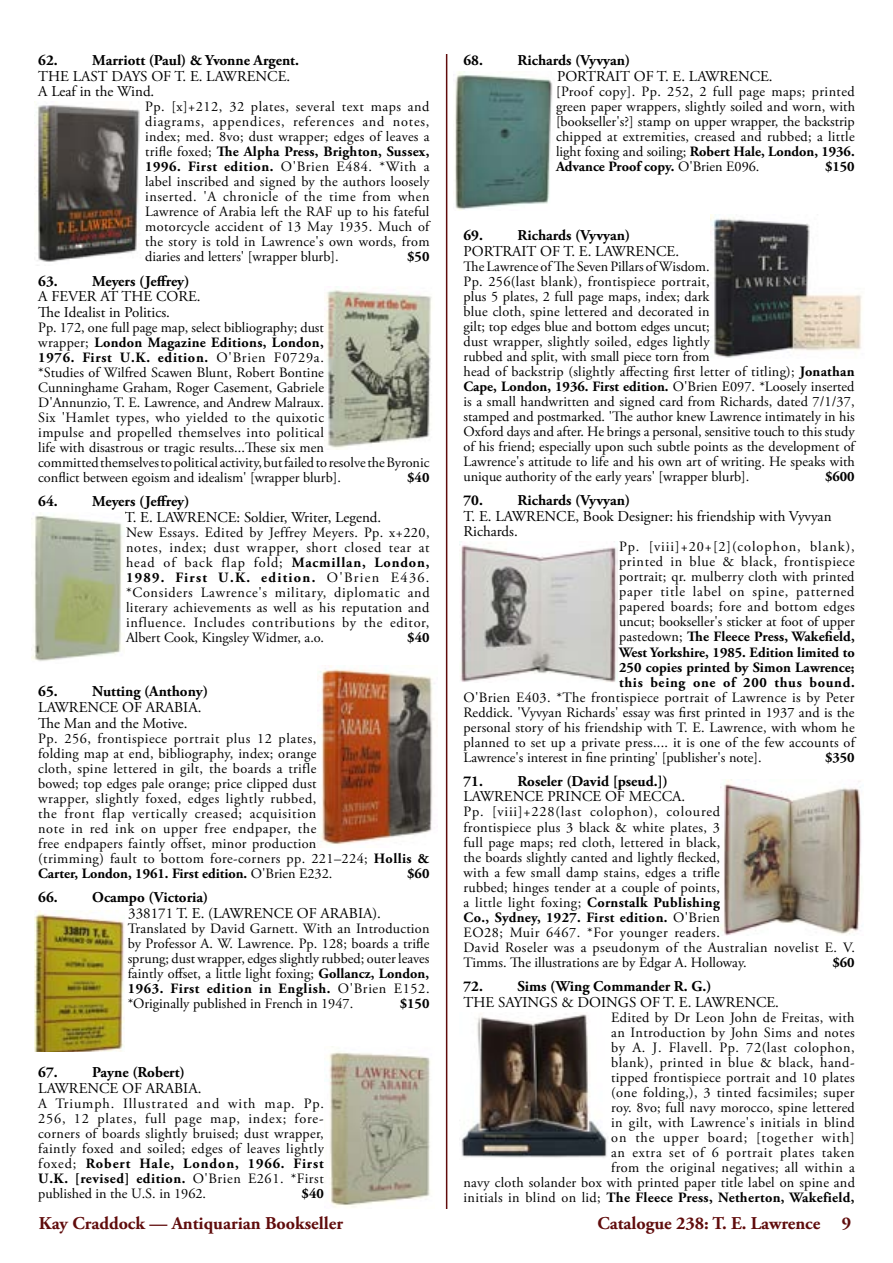
<style>
.page{position:relative;width:893px;height:1263px;background:#fff}
.page>*{position:absolute;margin:0;border:0;box-sizing:border-box;transform-origin:0 0}
.t1{font:700 18px "Adobe Garamond Pro";color:#600c0c}
.t2{font:15px/15.8px "Adobe Garamond Pro";color:#000}
.t3{font:700 15px "Adobe Garamond Pro";color:#000}
.t4{font:14.25px/15px "Adobe Garamond Pro";letter-spacing:.015em;color:#000;text-align:justify}
.t5{font:700 14.25px "Adobe Garamond Pro";color:#000}
.s1{font-weight:700}
</style>
<div class="page">
<hr style="left:446px;top:54px;width:1px;height:1155px;background:#600c0c">
<img style="left:34px;top:102px;width:106px;height:160px">
<img style="left:325px;top:290px;width:107px;height:159px">
<img style="left:31px;top:513px;width:92px;height:148px">
<img style="left:317px;top:666px;width:117px;height:182px">
<img style="left:34px;top:910px;width:90px;height:141px">
<img style="left:324px;top:1046px;width:107px;height:162px">
<img style="left:453px;top:71px;width:100px;height:140px">
<img style="left:710px;top:215px;width:152px;height:143px">
<img style="left:459px;top:542px;width:158px;height:140px">
<img style="left:721px;top:780px;width:141px;height:155px">
<img style="left:461px;top:1014px;width:147px;height:144px">
<p class="t3" style="left:38px;top:51px;width:262px">62. Marriott (Paul) &amp; Yvonne Argent.</p>
<p class="t2" style="left:38px;top:69px;width:253px">THE LAST DAYS OF T. E. LAWRENCE.<br>A Leaf in the Wind.</p>
<p class="t4" style="left:145px;top:100px;width:286px">Pp. [x]+212, 32 plates, several text maps and diagrams, appendices, references and notes, index; med. 8vo; dust wrapper; edges of leaves a trifle foxed; <span class="s1">The Alpha Press, Brighton, Sussex, 1996. First edition.</span> O'Brien E484. *With a label inscribed and signed by the authors loosely inserted. 'A chronicle of the time from when Lawrence of Arabia left the RAF up to his fateful motorcycle accident of 13 May 1935. Much of the story is told in Lawrence's own words, from diaries and letters' [wrapper blurb].</p>
<p class="t5" style="left:407px;top:249px;width:24px">$50</p>
<p class="t3" style="left:38px;top:272px;width:153px">63. Meyers (Jeffrey)</p>
<p class="t2" style="left:38px;top:289px;width:164px">A FEVER AT THE CORE.<br>The Idealist in Politics.</p>
<p class="t4" style="left:38px;top:321px;width:393px;text-align:left">Pp. 172, one full page map, select bibliography; dust<br>wrapper; <span class="s1">London Magazine Editions, London,<br>1976. First U.K. edition.</span> O'Brien F0729a.<br>*Studies of Wilfred Scawen Blunt, Robert Bontine<br>Cunninghame Graham, Roger Casement, Gabriele<br>D'Annunzio, T. E. Lawrence, and Andrew Malraux.<br>Six 'Hamlet types, who yielded to the quixotic<br>impulse and propelled themselves into political<br>life with disastrous or tragic results...These six men<br>committed themselves to political activity, but failed to resolve the Byronic conflict between egoism and idealism' [wrapper blurb].</p>
<p class="t5" style="left:407px;top:469px;width:24px">$40</p>
<p class="t3" style="left:38px;top:493px;width:153px">64. Meyers (Jeffrey)</p>
<p class="t2" style="left:125px;top:510px;width:258px">T. E. LAWRENCE: Soldier, Writer, Legend.</p>
<p class="t4" style="left:126px;top:526px;width:305px">New Essays. Edited by Jeffrey Meyers. Pp. x+220, notes, index; dust wrapper, short closed tear at head of back flap fold; <span class="s1">Macmillan, London, 1989. First U.K. edition.</span> O'Brien E436. *Considers Lawrence's military, diplomatic and literary achievements as well as his reputation and influence. Includes contributions by the editor, Albert Cook, Kingsley Widmer, a.o.</p>
<p class="t5" style="left:407px;top:629px;width:24px">$40</p>
<p class="t3" style="left:38px;top:683px;width:171px">65. Nutting (Anthony)</p>
<p class="t2" style="left:38px;top:700px;width:165px">LAWRENCE OF ARABIA.<br>The Man and the Motive.</p>
<p class="t4" style="left:38px;top:731px;width:393px;text-align:left">Pp. 256, frontispiece portrait plus 12 plates,<br>folding map at end, bibliography, index; orange<br>cloth, spine lettered in gilt, the boards a trifle<br>bowed; top edges pale orange; price clipped dust<br>wrapper, slightly foxed, edges lightly rubbed,<br>the front flap vertically creased; acquisition<br>note in red ink on upper free endpaper, the<br>free endpapers faintly offset, minor production<br>(trimming) fault to bottom fore-corners pp. 221–224; <span class="s1">Hollis &amp; Carter, London, 1961. First edition.</span> O'Brien E232.</p>
<p class="t5" style="left:407px;top:865px;width:24px">$60</p>
<p class="t3" style="left:38px;top:889px;width:171px">66. Ocampo (Victoria)</p>
<p class="t2" style="left:128px;top:906px;width:254px">338171 T. E. (LAWRENCE OF ARABIA).</p>
<p class="t4" style="left:128px;top:921px;width:303px">Translated by David Garnett. With an Introduction by Professor A. W. Lawrence. Pp. 128; boards a trifle sprung; dust wrapper, edges slightly rubbed; outer leaves faintly offset, a little light foxing; <span class="s1">Gollancz, London, 1963. First edition in English.</span> O'Brien E152. *Originally published in French in 1947.</p>
<p class="t5" style="left:400px;top:995px;width:31px">$150</p>
<p class="t3" style="left:38px;top:1064px;width:148px">67. Payne (Robert)</p>
<p class="t2" style="left:38px;top:1081px;width:165px">LAWRENCE OF ARABIA.</p>
<p class="t4" style="left:38px;top:1096px;width:287px">A Triumph. Illustrated and with map. Pp.<br>256, 12 plates, full page map, index; fore&shy;corners of boards slightly bruised; dust wrapper, faintly foxed and soiled; edges of leaves lightly foxed; <span class="s1">Robert Hale, London, 1966. First U.K. [revised] edition.</span> O'Brien E261. *First published in the U.S. in 1962.</p>
<p class="t5" style="left:302px;top:1185px;width:24px">$40</p>
<p class="t3" style="left:463px;top:51px;width:168px">68. Richards (Vyvyan)</p>
<p class="t2" style="left:557px;top:69px;width:217px">PORTRAIT OF T. E. LAWRENCE.</p>
<p class="t4" style="left:556px;top:84px;width:300px">[Proof copy]. Pp. 252, 2 full page maps; printed green paper wrappers, slightly soiled and worn, with [bookseller's?] stamp on upper wrapper, the backstrip chipped at extremities, creased and rubbed; a little light foxing and soiling; <span class="s1">Robert Hale, London, 1936.<br>Advance Proof copy.</span> O'Brien E096.</p>
<p class="t5" style="left:825px;top:158px;width:31px">$150</p>
<p class="t3" style="left:463px;top:226px;width:168px">69. Richards (Vyvyan)</p>
<p class="t2" style="left:463px;top:244px;width:217px">PORTRAIT OF T. E. LAWRENCE.</p>
<p class="t4" style="left:463px;top:259px;width:393px;text-align:left">The Lawrence of The Seven Pillars of Wisdom.<br>Pp. 256(last blank), frontispiece portrait,<br>plus 5 plates, 2 full page maps, index; dark<br>blue cloth, spine lettered and decorated in<br>gilt; top edges blue and bottom edges uncut;<br>dust wrapper, slightly soiled, edges lightly<br>rubbed and split, with small piece torn from<br>head of backstrip (slightly affecting first letter of titling); <span class="s1">Jonathan Cape, London, 1936. First edition.</span> O'Brien E097. *Loosely inserted is a small handwritten and signed card from Richards, dated 7/1/37, stamped and postmarked. 'The author knew Lawrence intimately in his Oxford days and after. He brings a personal, sensitive touch to this study of his friend; especially upon such subtle points as the development of Lawrence's attitude to life and his own art of writing. He speaks with unique authority of the early years' [wrapper blurb].</p>
<p class="t5" style="left:825px;top:468px;width:31px">$600</p>
<p class="t3" style="left:463px;top:491px;width:168px">70. Richards (Vyvyan)</p>
<p class="t2" style="left:463px;top:509px;width:370px">T. E. LAWRENCE, Book Designer: his friendship with Vyvyan<br>Richards.</p>
<p class="t4" style="left:619px;top:540px;width:237px">Pp. [viii]+20+[2](colophon, blank), printed in blue &amp; black, frontispiece portrait; qr. mulberry cloth with printed paper title label on spine, patterned papered boards; fore and bottom edges uncut; bookseller's sticker at foot of upper pastedown; <span class="s1">The Fleece Press, Wakefield, West Yorkshire, 1985. Edition limited to 250 copies printed by Simon Lawrence; this being one of 200 thus bound.</span></p>
<p class="t4" style="left:463px;top:690px;width:393px">O'Brien E403. *The frontispiece portrait of Lawrence is by Peter Reddick. 'Vyvyan Richards' essay was first printed in 1937 and is the personal story of his friendship with T. E. Lawrence, with whom he planned to set up a private press.... it is one of the few accounts of Lawrence's interest in fine printing' [publisher's note].</p>
<p class="t5" style="left:825px;top:749px;width:31px">$350</p>
<p class="t3" style="left:463px;top:772px;width:206px">71. Roseler (David [pseud.])</p>
<p class="t2" style="left:463px;top:789px;width:223px">LAWRENCE PRINCE OF MECCA.</p>
<p class="t4" style="left:463px;top:805px;width:393px;text-align:left">Pp. [viii]+228(last colophon), coloured<br>frontispiece plus 3 black &amp; white plates, 3<br>full page maps; red cloth, lettered in black,<br>the boards slightly canted and lightly flecked,<br>with a few small damp stains, edges a trifle<br>rubbed; hinges tender at a couple of points,<br>a little light foxing; <span class="s1">Cornstalk Publishing<br>Co., Sydney, 1927. First edition.</span> O'Brien<br>EO28; Muir 6467. *For younger readers.<br>David Roseler was a pseudonym of the Australian novelist E. V.<br>Timms. The illustrations are by Edgar A. Holloway.</p>
<p class="t5" style="left:832px;top:954px;width:24px">$60</p>
<p class="t3" style="left:463px;top:977px;width:249px">72. Sims (Wing Commander R. G.)</p>
<p class="t2" style="left:463px;top:994px;width:317px">THE SAYINGS &amp; DOINGS OF T. E. LAWRENCE.</p>
<p class="t4" style="left:463px;top:1010px;width:393px;text-align:right">Edited by Dr Leon John de Freitas, with<br>an Introduction by John Sims and notes<br>by A. J. Flavell. Pp. 72(last colophon,<br>blank), printed in blue &amp; black, hand-<br>tipped frontispiece portrait and 10 plates<br>(one folding,), 3 tinted facsimiles; super<br>roy. 8vo; full navy morocco, spine lettered<br>in gilt, with Lawrence's initials in blind<br>on the upper board; [together with]<br>an extra set of 6 portrait plates taken<br>from the original negatives; all within a<br>navy cloth solander box with printed paper title label on spine and initials in blind on lid; <span class="s1">The Fleece Press, Netherton, Wakefield,</span></p>
<p class="t1" style="left:39px;top:1213px;width:306px">Kay Craddock — Antiquarian Bookseller</p>
<p class="t1" style="left:598px;top:1213px;width:255px">Catalogue 238: T. E. Lawrence 9</p>
</div>
